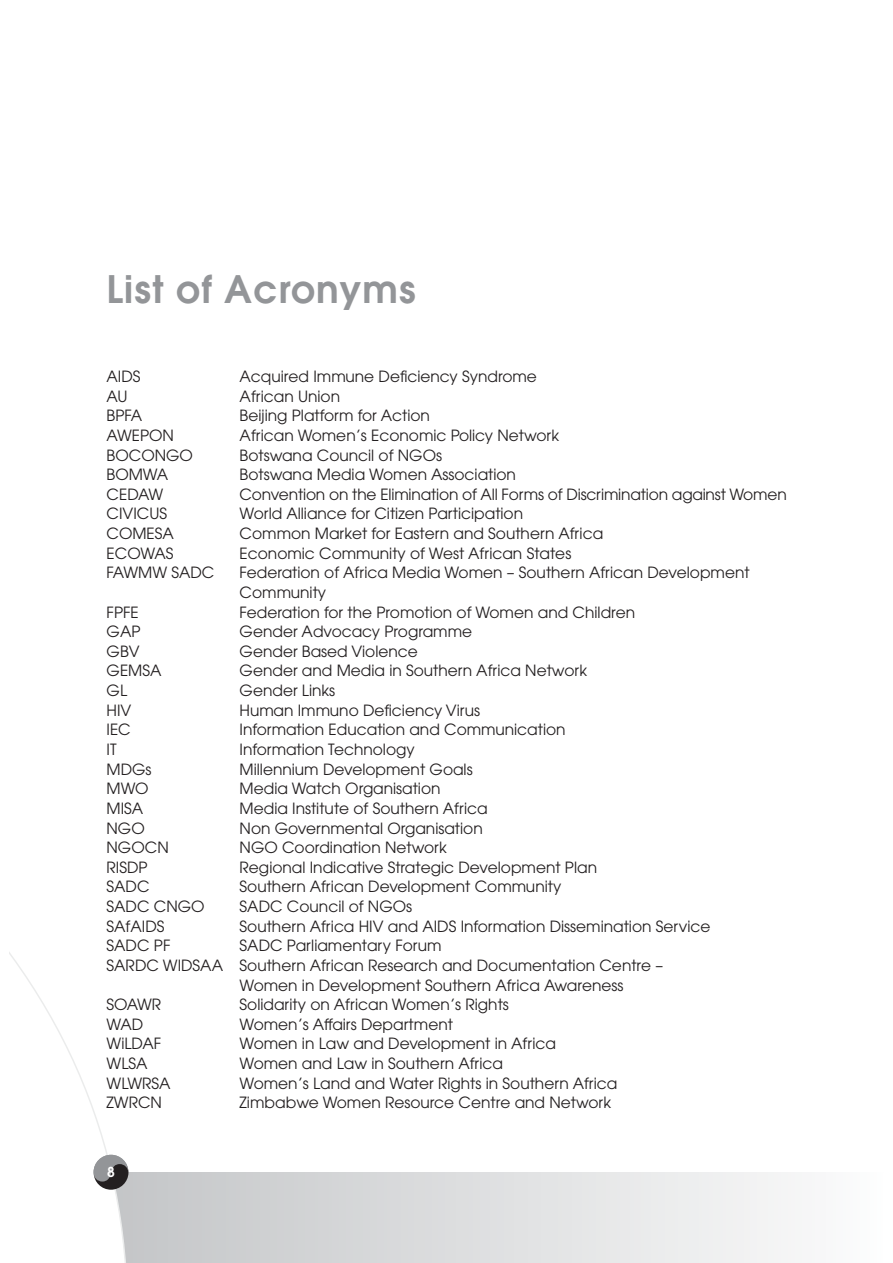
<style>
.page{position:relative;width:893px;height:1263px;background:#fff}
.page>*{position:absolute;margin:0;border:0;box-sizing:border-box;transform-origin:0 0}
.t1{font:600 37.65px "Avant Garde";letter-spacing:.03em;color:#939598}
.t2{font:15.45px/19.6px "Avant Garde";color:#231f20}
.t3{font:600 13.65px "Avant Garde";color:#fff}
</style>
<div class="page">
<svg style="left:9px;top:952px;width:779px;height:310px"></svg>
<svg style="left:93px;top:1155px;width:35px;height:35px"></svg>
<h1 class="t1" style="left:107px;top:275px;width:310px">List of Acronyms</h1>
<p class="t2" style="left:107px;top:368px;width:36px">AIDS</p>
<p class="t2" style="left:239px;top:368px;width:299px">Acquired Immune Deficiency Syndrome</p>
<p class="t2" style="left:107px;top:388px;width:22px">AU</p>
<p class="t2" style="left:239px;top:388px;width:102px">African Union</p>
<p class="t2" style="left:107px;top:407px;width:37px">BPFA</p>
<p class="t2" style="left:239px;top:407px;width:192px">Beijing Platform for Action</p>
<p class="t2" style="left:107px;top:427px;width:69px">AWEPON</p>
<p class="t2" style="left:239px;top:427px;width:321px">African Women’s Economic Policy Network</p>
<p class="t2" style="left:107px;top:447px;width:88px">BOCONGO</p>
<p class="t2" style="left:239px;top:447px;width:204px">Botswana Council of NGOs</p>
<p class="t2" style="left:107px;top:466px;width:63px">BOMWA</p>
<p class="t2" style="left:239px;top:466px;width:278px">Botswana Media Women Association</p>
<p class="t2" style="left:107px;top:486px;width:58px">CEDAW</p>
<p class="t2" style="left:239px;top:486px;width:548px">Convention on the Elimination of All Forms of Discrimination against Women</p>
<p class="t2" style="left:107px;top:505px;width:62px">CIVICUS</p>
<p class="t2" style="left:239px;top:505px;width:285px">World Alliance for Citizen Participation</p>
<p class="t2" style="left:107px;top:525px;width:69px">COMESA</p>
<p class="t2" style="left:239px;top:525px;width:365px">Common Market for Eastern and Southern Africa</p>
<p class="t2" style="left:107px;top:545px;width:68px">ECOWAS</p>
<p class="t2" style="left:239px;top:545px;width:333px">Economic Community of West African States</p>
<p class="t2" style="left:107px;top:564px;width:109px">FAWMW SADC</p>
<p class="t2" style="left:239px;top:564px;width:511px">Federation of Africa Media Women – Southern African Development<br>Community</p>
<p class="t2" style="left:107px;top:604px;width:34px">FPFE</p>
<p class="t2" style="left:239px;top:604px;width:397px">Federation for the Promotion of Women and Children</p>
<p class="t2" style="left:107px;top:623px;width:35px">GAP</p>
<p class="t2" style="left:239px;top:623px;width:234px">Gender Advocacy Programme</p>
<p class="t2" style="left:107px;top:643px;width:35px">GBV</p>
<p class="t2" style="left:239px;top:643px;width:180px">Gender Based Violence</p>
<p class="t2" style="left:107px;top:662px;width:56px">GEMSA</p>
<p class="t2" style="left:239px;top:662px;width:349px">Gender and Media in Southern Africa Network</p>
<p class="t2" style="left:107px;top:682px;width:22px">GL</p>
<p class="t2" style="left:239px;top:682px;width:97px">Gender Links</p>
<p class="t2" style="left:107px;top:702px;width:26px">HIV</p>
<p class="t2" style="left:239px;top:702px;width:242px">Human Immuno Deficiency Virus</p>
<p class="t2" style="left:107px;top:721px;width:26px">IEC</p>
<p class="t2" style="left:239px;top:721px;width:327px">Information Education and Communication</p>
<p class="t2" style="left:107px;top:741px;width:12px">IT</p>
<p class="t2" style="left:239px;top:741px;width:177px">Information Technology</p>
<p class="t2" style="left:107px;top:761px;width:47px">MDGs</p>
<p class="t2" style="left:239px;top:761px;width:234px">Millennium Development Goals</p>
<p class="t2" style="left:107px;top:780px;width:44px">MWO</p>
<p class="t2" style="left:239px;top:780px;width:202px">Media Watch Organisation</p>
<p class="t2" style="left:107px;top:800px;width:38px">MISA</p>
<p class="t2" style="left:239px;top:800px;width:249px">Media Institute of Southern Africa</p>
<p class="t2" style="left:107px;top:819px;width:40px">NGO</p>
<p class="t2" style="left:239px;top:819px;width:245px">Non Governmental Organisation</p>
<p class="t2" style="left:107px;top:839px;width:64px">NGOCN</p>
<p class="t2" style="left:239px;top:839px;width:209px">NGO Coordination Network</p>
<p class="t2" style="left:107px;top:859px;width:43px">RISDP</p>
<p class="t2" style="left:239px;top:859px;width:359px">Regional Indicative Strategic Development Plan</p>
<p class="t2" style="left:107px;top:878px;width:45px">SADC</p>
<p class="t2" style="left:239px;top:878px;width:323px">Southern African Development Community</p>
<p class="t2" style="left:107px;top:898px;width:100px">SADC CNGO</p>
<p class="t2" style="left:239px;top:898px;width:174px">SADC Council of NGOs</p>
<p class="t2" style="left:107px;top:918px;width:59px">SAfAIDS</p>
<p class="t2" style="left:239px;top:918px;width:472px">Southern Africa HIV and AIDS Information Dissemination Service</p>
<p class="t2" style="left:107px;top:937px;width:65px">SADC PF</p>
<p class="t2" style="left:239px;top:937px;width:204px">SADC Parliamentary Forum</p>
<p class="t2" style="left:107px;top:957px;width:558px">SARDC WIDSAA Southern African Research and Documentation Centre –</p>
<p class="t2" style="left:239px;top:976px;width:385px">Women in Development Southern Africa Awareness</p>
<p class="t2" style="left:107px;top:996px;width:56px">SOAWR</p>
<p class="t2" style="left:239px;top:996px;width:271px">Solidarity on African Women’s Rights</p>
<p class="t2" style="left:107px;top:1016px;width:38px">WAD</p>
<p class="t2" style="left:239px;top:1016px;width:215px">Women’s Affairs Department</p>
<p class="t2" style="left:107px;top:1035px;width:56px">WiLDAF</p>
<p class="t2" style="left:239px;top:1035px;width:318px">Women in Law and Development in Africa</p>
<p class="t2" style="left:107px;top:1055px;width:42px">WLSA</p>
<p class="t2" style="left:239px;top:1055px;width:265px">Women and Law in Southern Africa</p>
<p class="t2" style="left:107px;top:1075px;width:66px">WLWRSA</p>
<p class="t2" style="left:239px;top:1075px;width:379px">Women’s Land and Water Rights in Southern Africa</p>
<p class="t2" style="left:107px;top:1094px;width:57px">ZWRCN</p>
<p class="t2" style="left:239px;top:1094px;width:373px">Zimbabwe Women Resource Centre and Network</p>
<p class="t3" style="left:107px;top:1167px;width:9px">8</p>
</div>
